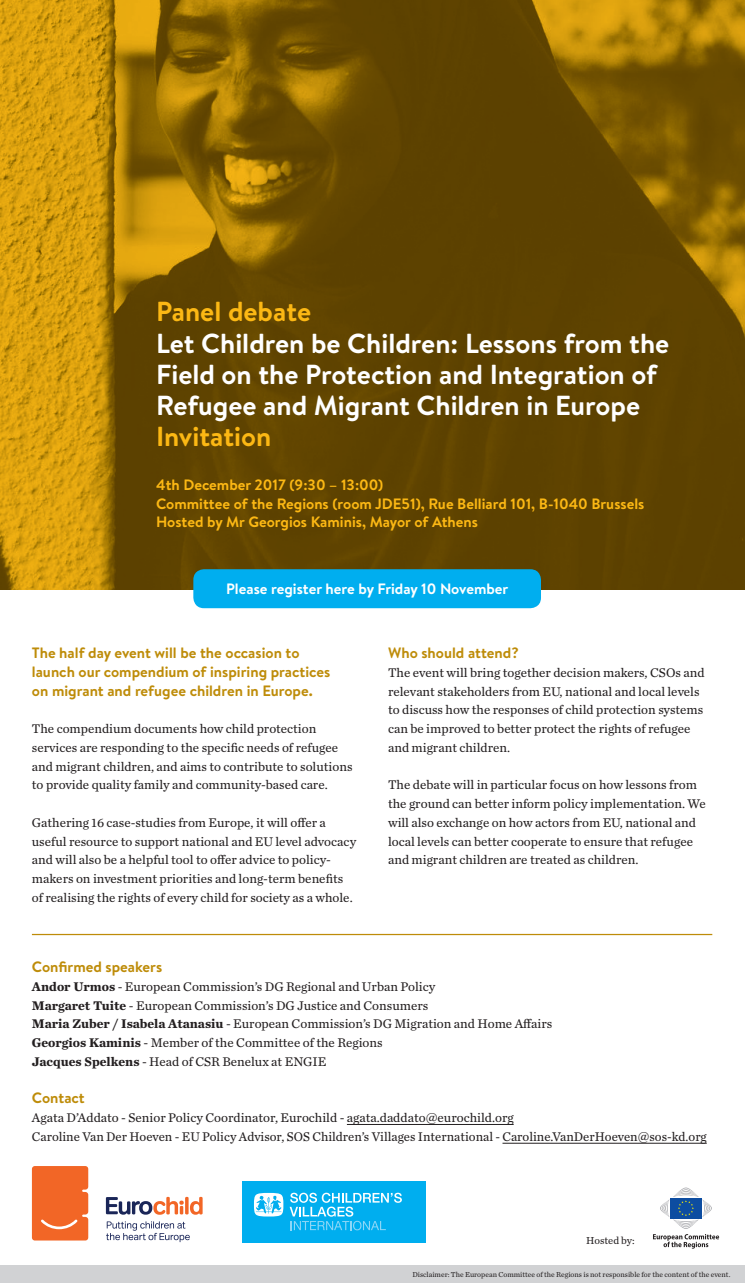
<style>
.page{position:relative;width:745px;height:1283px;background:#fff}
.page>*{position:absolute;margin:0;border:0;box-sizing:border-box;transform-origin:0 0}
.TIT00_-_YELLOW{font:700 27.5px/31.2px "Brandon Text";color:#fff}
.TIT00_-_YELLOW-2{font:700 27.5px "Brandon Text";color:#fcb814}
.TXT_brood{font:700 15px "Brandon Text";color:#be8c09}
.INT_-_BLACK{font:700 15px "Brandon Text";color:#fcb814}
.INT_-_BLACK-2{font:700 15px "Brandon Text";color:#fff}
.TXT_brood-2{font:13.12px/18.8px "Chronicle Text G2";color:#231f20}
.TXT_brood-3{font:10.62px "Chronicle Text G2";letter-spacing:-.005em;color:#231f20}
.TXT_brood-4{font:7.5px "Chronicle Text G2";color:#231f20}
.s1{font-weight:700}
</style>
<div class="page">
<img style="left:0;top:0;width:744px;height:590px">
<hr style="left:346px;top:1124px;width:167px;height:1px;background:#231f20">
<hr style="left:502px;top:1143px;width:204px;height:1px;background:#231f20">
<svg style="left:653px;top:1187px;width:65px;height:61px"></svg>
<div style="left:242px;top:1181px;width:183px;height:61px;background:#00aeef"></div>
<svg style="left:254px;top:1193px;width:29px;height:23px"></svg>
<svg style="left:289px;top:1192px;width:112px;height:38px"></svg>
<svg style="left:106px;top:1197px;width:96px;height:17px"></svg>
<div style="left:32px;top:1166px;width:56px;height:74px;background:#f26626"></div>
<svg style="left:106px;top:1221px;width:84px;height:21px"></svg>
<div style="left:193px;top:569px;width:347px;height:39px;background:#00aeef;border-radius:11px"></div>
<div style="left:0;top:1265px;width:744px;height:18px;background:#d1d2d4"></div>
<hr style="left:32px;top:934px;width:679px;height:1px;background:#be8c09">
<p class="TIT00_-_YELLOW-2" style="left:156px;top:293px;width:156px">Panel debate</p>
<p class="TIT00_-_YELLOW" style="left:156px;top:327px;width:514px">Let Children be Children: Lessons from the<br>Field on the Protection and Integration of<br>Refugee and Migrant Children in Europe</p>
<p class="TIT00_-_YELLOW-2" style="left:156px;top:418px;width:117px">Invitation</p>
<p class="INT_-_BLACK" style="left:156px;top:474px;width:229px">4th December 2017 (9:30 – 13:00)</p>
<p class="INT_-_BLACK" style="left:156px;top:493px;width:489px">Committee of the Regions (room JDE51), Rue Belliard 101, B-1040 Brussels</p>
<p class="INT_-_BLACK" style="left:156px;top:512px;width:323px">Hosted by Mr Georgios Kaminis, Mayor of Athens</p>
<p class="INT_-_BLACK-2" style="left:226px;top:578px;width:283px">Please register here by Friday 10 November</p>
<p class="TXT_brood" style="left:32px;top:642px;width:269px">The half day event will be the occasion to</p>
<p class="TXT_brood" style="left:32px;top:661px;width:300px">launch our compendium of inspiring practices</p>
<p class="TXT_brood" style="left:32px;top:680px;width:282px">on migrant and refugee children in Europe.</p>
<p class="TXT_brood-2" style="left:32px;top:719px;width:322px">The compendium documents how child protection services are responding to the specific needs of refugee and migrant children, and aims to contribute to solutions to provide quality family and community-based care.</p>
<p class="TXT_brood-2" style="left:32px;top:812px;width:325px">Gathering 16 case-studies from Europe, it will offer a useful resource to support national and EU level advocacy and will also be a helpful tool to offer advice to policy&shy;makers on investment priorities and long-term benefits of realising the rights of every child for society as a whole.</p>
<p class="TXT_brood" style="left:388px;top:642px;width:132px">Who should attend?</p>
<p class="TXT_brood-2" style="left:388px;top:662px;width:318px">The event will bring together decision makers, CSOs and relevant stakeholders from EU, national and local levels to discuss how the responses of child protection systems can be improved to better protect the rights of refugee and migrant children.</p>
<p class="TXT_brood-2" style="left:388px;top:775px;width:319px">The debate will in particular focus on how lessons from the ground can better inform policy implementation. We will also exchange on how actors from EU, national and local levels can better cooperate to ensure that refugee and migrant children are treated as children.</p>
<p class="TXT_brood" style="left:32px;top:956px;width:132px">Confirmed speakers</p>
<p class="TXT_brood-2" style="left:32px;top:976px;width:405px"><span class="s1">Andor Urmos</span> - European Commission’s DG Regional and Urban Policy</p>
<p class="TXT_brood-2" style="left:32px;top:995px;width:397px"><span class="s1">Margaret Tuite</span> - European Commission’s DG Justice and Consumers</p>
<p class="TXT_brood-2" style="left:32px;top:1014px;width:521px"><span class="s1">Maria Zuber / Isabela Atanasiu</span> - European Commission’s DG Migration and Home Affairs</p>
<p class="TXT_brood-2" style="left:32px;top:1032px;width:352px"><span class="s1">Georgios Kaminis</span> - Member of the Committee of the Regions</p>
<p class="TXT_brood-2" style="left:32px;top:1051px;width:296px"><span class="s1">Jacques Spelkens</span> - Head of CSR Benelux at ENGIE</p>
<p class="TXT_brood" style="left:32px;top:1088px;width:54px">Contact</p>
<p class="TXT_brood-2" style="left:32px;top:1107px;width:483px">Agata D’Addato - Senior Policy Coordinator, Eurochild - agata.daddato@eurochild.org</p>
<p class="TXT_brood-2" style="left:32px;top:1126px;width:676px">Caroline Van Der Hoeven - EU Policy Advisor, SOS Children’s Villages International - Caroline.VanDerHoeven@sos-kd.org</p>
<p class="TXT_brood-3" style="left:585px;top:1232px;width:50px">Hosted by:</p>
<p class="TXT_brood-4" style="left:412px;top:1268px;width:319px">Disclaimer: The European Committee of the Regions is not responsible for the content of the event.</p>
</div>
